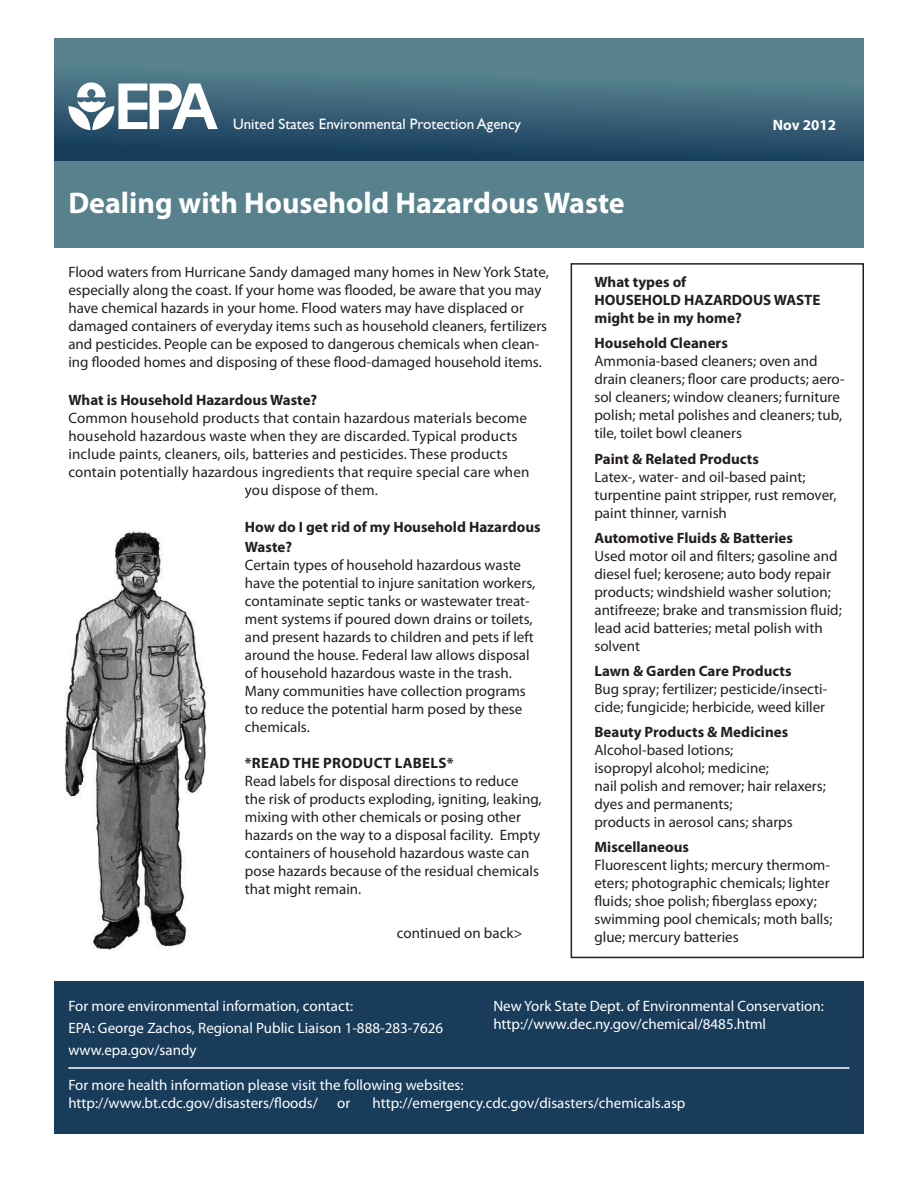
<style>
.page{position:relative;width:918px;height:1188px;background:#fff}
.page>*{position:absolute;margin:0;border:0;box-sizing:border-box;transform-origin:0 0}
.t1{font:700 30px "Myriad Pro";color:#fff}
.t2{font:15px/18px "Myriad Pro";color:#231f20}
.t3{font:15px "Myriad Pro";color:#fff}
.t4{font:700 15px/18px "Myriad Pro";color:#231f20}
.t5{font:15px "Gill Sans";color:#fff}
.t6{font:700 15px "Myriad Pro";color:#fff}
.s1{font-weight:700}
</style>
<div class="page">
<div style="left:54px;top:38px;width:810px;height:128px;background:linear-gradient(to bottom,#659199,#183e5d)"></div>
<svg style="left:68px;top:82px;width:150px;height:48px"></svg>
<div style="left:54px;top:161px;width:810px;height:87px;background:#57828d"></div>
<img style="left:65px;top:531px;width:142px;height:419px">
<div style="left:54px;top:981px;width:810px;height:153px;background:#183c5a"></div>
<div style="left:571px;top:263px;width:293px;height:695px;border:2px solid #231f20"></div>
<hr style="left:68px;top:1067px;width:781px;height:2px;background:#fff">
<p class="t5" style="left:233px;top:115px;width:290px">United States Environmental Protection Agency</p>
<p class="t1" style="left:68px;top:183px;width:558px">Dealing with Household Hazardous Waste</p>
<p class="t6" style="left:773px;top:115px;width:65px">Nov 2012</p>
<p class="t2" style="left:68px;top:263px;width:482px">Flood waters from Hurricane Sandy damaged many homes in New York State, especially along the coast. If your home was flooded, be aware that you may have chemical hazards in your home. Flood waters may have displaced or damaged containers of everyday items such as household cleaners, fertilizers and pesticides. People can be exposed to dangerous chemicals when clean&shy;ing flooded homes and disposing of these flood-damaged household items.</p>
<p class="t4" style="left:68px;top:390px;width:250px">What is Household Hazardous Waste?</p>
<p class="t2" style="left:68px;top:409px;width:460px">Common household products that contain hazardous materials become</p>
<p class="t2" style="left:68px;top:427px;width:451px">household hazardous waste when they are discarded. Typical products</p>
<p class="t2" style="left:68px;top:445px;width:441px">include paints, cleaners, oils, batteries and pesticides. These products</p>
<p class="t2" style="left:68px;top:463px;width:463px">contain potentially hazardous ingredients that require special care when</p>
<p class="t2" style="left:245px;top:481px;width:134px">you dispose of them.</p>
<p class="t4" style="left:245px;top:517px;width:297px;line-height:19.5px">How do I get rid of my Household Hazardous<br>Waste?</p>
<p class="t2" style="left:245px;top:556px;width:292px">Certain types of household hazardous waste have the potential to injure sanitation workers, contaminate septic tanks or wastewater treat&shy;ment systems if poured down drains or toilets, and present hazards to children and pets if left around the house. Federal law allows disposal of household hazardous waste in the trash.<br>Many communities have collection programs to reduce the potential harm posed by these chemicals.</p>
<p class="t2" style="left:245px;top:754px;width:298px"><span class="s1">*READ THE PRODUCT LABELS*<br></span>Read labels for disposal directions to reduce the risk of products exploding, igniting, leaking, mixing with other chemicals or posing other hazards on the way to a disposal facility. Empty containers of household hazardous waste can pose hazards because of the residual chemicals that might remain.</p>
<p class="t2" style="left:397px;top:924px;width:127px">continued on back&gt;</p>
<p class="t4" style="left:594px;top:273px;width:228px">What types of<br>HOUSEHOLD HAZARDOUS WASTE might be in my home?</p>
<p class="t4" style="left:594px;top:334px;width:135px">Household Cleaners</p>
<p class="t2" style="left:594px;top:352px;width:252px">Ammonia-based cleaners; oven and drain cleaners; floor care products; aero&shy;sol cleaners; window cleaners; furniture polish; metal polishes and cleaners; tub, tile, toilet bowl cleaners</p>
<p class="t4" style="left:594px;top:449px;width:166px">Paint &amp; Related Products</p>
<p class="t2" style="left:594px;top:467px;width:244px">Latex-, water- and oil-based paint; turpentine paint stripper, rust remover, paint thinner, varnish</p>
<p class="t4" style="left:594px;top:528px;width:200px">Automotive Fluids &amp; Batteries</p>
<p class="t2" style="left:594px;top:546px;width:249px">Used motor oil and filters; gasoline and diesel fuel; kerosene; auto body repair products; windshield washer solution; antifreeze; brake and transmission fluid; lead acid batteries; metal polish with solvent</p>
<p class="t4" style="left:594px;top:661px;width:199px">Lawn &amp; Garden Care Products</p>
<p class="t2" style="left:594px;top:680px;width:234px">Bug spray; fertilizer; pesticide/insecti&shy;cide; fungicide; herbicide, weed killer</p>
<p class="t4" style="left:594px;top:723px;width:195px">Beauty Products &amp; Medicines</p>
<p class="t2" style="left:594px;top:741px;width:140px">Alcohol-based lotions;</p>
<p class="t2" style="left:594px;top:759px;width:176px">isopropyl alcohol; medicine;</p>
<p class="t2" style="left:594px;top:777px;width:233px">nail polish and remover; hair relaxers; dyes and permanents;</p>
<p class="t2" style="left:594px;top:813px;width:200px">products in aerosol cans; sharps</p>
<p class="t4" style="left:594px;top:838px;width:96px">Miscellaneous</p>
<p class="t2" style="left:594px;top:856px;width:240px">Fluorescent lights; mercury thermom&shy;eters; photographic chemicals; lighter fluids; shoe polish; fiberglass epoxy; swimming pool chemicals; moth balls; glue; mercury batteries</p>
<p class="t3" style="left:68px;top:997px;width:286px">For more environmental information, contact:</p>
<p class="t3" style="left:68px;top:1019px;width:376px">EPA: George Zachos, Regional Public Liaison 1-888-283-7626</p>
<p class="t3" style="left:68px;top:1040px;width:130px">www.epa.gov/sandy</p>
<p class="t3" style="left:493px;top:997px;width:332px">New York State Dept. of Environmental Conservation:</p>
<p class="t3" style="left:493px;top:1015px;width:274px">http://www.dec.ny.gov/chemical/8485.html</p>
<p class="t3" style="left:68px;top:1076px;width:397px">For more health information please visit the following websites:</p>
<p class="t3" style="left:68px;top:1094px;width:251px">http://www.bt.cdc.gov/disasters/floods/</p>
<p class="t3" style="left:337px;top:1094px;width:15px">or</p>
<p class="t3" style="left:373px;top:1094px;width:314px">http://emergency.cdc.gov/disasters/chemicals.asp</p>
</div>
